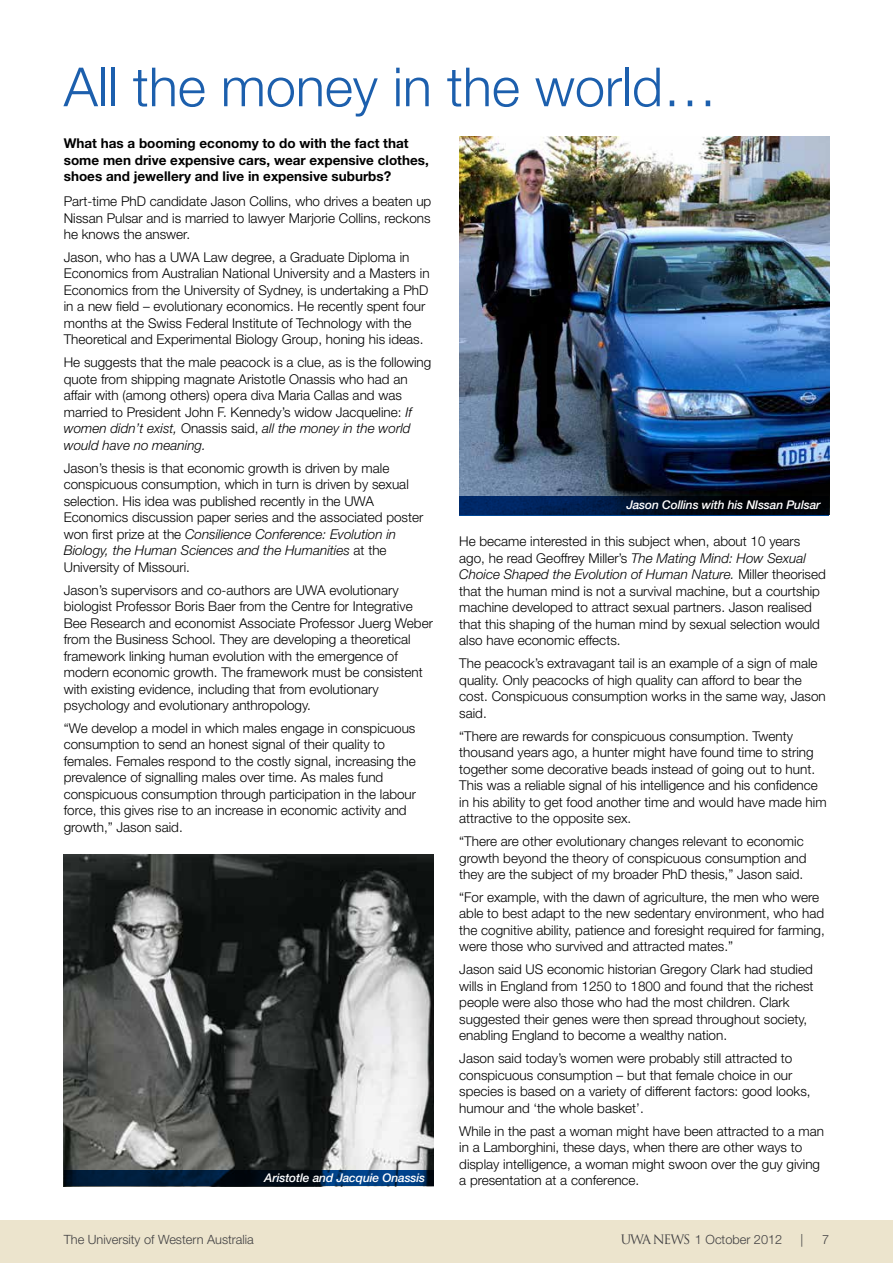
<style>
.page{position:relative;width:893px;height:1263px;background:#fff}
.page>*{position:absolute;margin:0;border:0;box-sizing:border-box;transform-origin:0 0}
.t1{font:300 54px "Helvetica Neue";color:#1c5fad}
.t2{font:300 13.5px/16.5px "Helvetica Neue";color:#000}
.t3{font:700 13.5px/16.5px "Helvetica Neue";color:#000}
.t4{font:300 12.75px "Helvetica Neue";color:#414042}
.t5{font:italic 500 12px "Helvetica Neue";letter-spacing:-.01em;color:#fff}
.s1{font-style:italic}
.s2{font-family:"Trajan";font-weight:400}
</style>
<div class="page">
<img style="left:64px;top:855px;width:370px;height:315px">
<img style="left:459px;top:136px;width:370px;height:360px">
<svg style="left:459px;top:496px;width:370px;height:19px;background:#001330"></svg>
<svg style="left:64px;top:1170px;width:370px;height:16px;background:#002042"></svg>
<div style="left:0;top:1220px;width:893px;height:43px;background:#ece4cd"></div>
<h1 class="t1" style="left:64px;top:54px;width:655px">All the money in the world…</h1>
<p class="t3" style="left:64px;top:135px;width:366px">What has a booming economy to do with the fact that some men drive expensive cars, wear expensive clothes, shoes and jewellery and live in expensive suburbs?</p>
<p class="t2" style="left:64px;top:193px;width:369px;text-align:justify">Part-time PhD candidate Jason Collins, who drives a beaten up Nissan Pulsar and is married to lawyer Marjorie Collins, reckons he knows the answer.</p>
<p class="t2" style="left:64px;top:249px;width:117px">Jason, who has a UWA</p>
<p class="t2" style="left:64px;top:249px;width:367px;text-indent:140px">Law degree, a Graduate Diploma in Economics from Australian National University and a Masters in Economics from the University of Sydney, is undertaking a PhD in a new field – evolutionary economics. He recently spent four months at the Swiss Federal Institute of Technology with the Theoretical and Experimental Biology Group, honing his ideas.</p>
<p class="t2" style="left:64px;top:354px;width:369px">He suggests that the male peacock is a clue, as is the following quote from shipping magnate Aristotle Onassis who had an affair with (among others) opera diva Maria Callas and was married to President John F. Kennedy’s widow Jacqueline: <span class="s1">If women didn’t exist,</span> Onassis said, <span class="s1">all the money in the world would have no meaning.</span></p>
<p class="t2" style="left:64px;top:459px;width:361px">Jason’s thesis is that economic growth is driven by male conspicuous consumption, which in turn is driven by sexual selection. His idea was published recently in the UWA<br>Economics discussion paper series and the associated poster won first prize at the <span class="s1">Consilience Conference: Evolution in Biology, the Human Sciences and the Humanities</span> at the University of Missouri.</p>
<p class="t2" style="left:64px;top:581px;width:243px">Jason’s supervisors and co-authors are UWA</p>
<p class="t2" style="left:64px;top:581px;width:371px;text-indent:266px">evolutionary biologist Professor Boris Baer from the Centre for Integrative Bee Research and economist Associate Professor Juerg Weber from the Business School. They are developing a theoretical framework linking human evolution with the emergence of modern economic growth. The framework must be consistent with existing evidence, including that from evolutionary psychology and evolutionary anthropology.</p>
<p class="t2" style="left:64px;top:720px;width:354px">“We develop a model in which males engage in conspicuous consumption to send an honest signal of their quality to females. Females respond to the costly signal, increasing the prevalence of signalling males over time. As males fund conspicuous consumption through participation in the labour force, this gives rise to an increase in economic activity and growth,” Jason said.</p>
<p class="t5" style="left:264px;top:1170px;width:162px">Aristotle and Jacquie Onassis</p>
<p class="t5" style="left:626px;top:498px;width:196px">Jason Collins with his NIssan Pulsar</p>
<p class="t2" style="left:459px;top:533px;width:368px">He became interested in this subject when, about 10 years ago, he read Geoffrey Miller’s <span class="s1">The Mating Mind: How Sexual Choice Shaped the Evolution of Human Nature.</span> Miller theorised that the human mind is not a survival machine, but a courtship machine developed to attract sexual partners. Jason realised that this shaping of the human mind by sexual selection would also have economic effects.</p>
<p class="t2" style="left:459px;top:655px;width:368px">The peacock’s extravagant tail is an example of a sign of male quality. Only peacocks of high quality can afford to bear the cost. Conspicuous consumption works in the same way, Jason said.</p>
<p class="t2" style="left:459px;top:727px;width:369px">“There are rewards for conspicuous consumption. Twenty thousand years ago, a hunter might have found time to string together some decorative beads instead of going out to hunt.<br>This was a reliable signal of his intelligence and his confidence in his ability to get food another time and would have made him attractive to the opposite sex.</p>
<p class="t2" style="left:459px;top:833px;width:349px">“There are other evolutionary changes relevant to economic growth beyond the theory of conspicuous consumption and they are the subject of my broader PhD thesis,” Jason said.</p>
<p class="t2" style="left:459px;top:889px;width:367px">“For example, with the dawn of agriculture, the men who were able to best adapt to the new sedentary environment, who had the cognitive ability, patience and foresight required for farming, were those who survived and attracted mates.”</p>
<p class="t2" style="left:459px;top:961px;width:356px">Jason said US economic historian Gregory Clark had studied wills in England from 1250 to 1800 and found that the richest people were also those who had the most children. Clark suggested their genes were then spread throughout society, enabling England to become a wealthy nation.</p>
<p class="t2" style="left:459px;top:1050px;width:353px">Jason said today’s women were probably still attracted to conspicuous consumption – but that female choice in our species is based on a variety of different factors: good looks, humour and ‘the whole basket’.</p>
<p class="t2" style="left:459px;top:1122px;width:366px">While in the past a woman might have been attracted to a man in a Lamborghini, these days, when there are other ways to display intelligence, a woman might swoon over the guy giving a presentation at a conference.</p>
<p class="t4" style="left:64px;top:1231px;width:192px">The University of Western Australia</p>
<p class="t4" style="left:621px;top:1231px;width:163px"><span class="s2">UWA NEWS</span> 1 October 2012</p>
<p class="t4" style="left:800px;top:1231px;width:4px">|</p>
<p class="t4" style="left:822px;top:1231px;width:9px">7</p>
</div>
